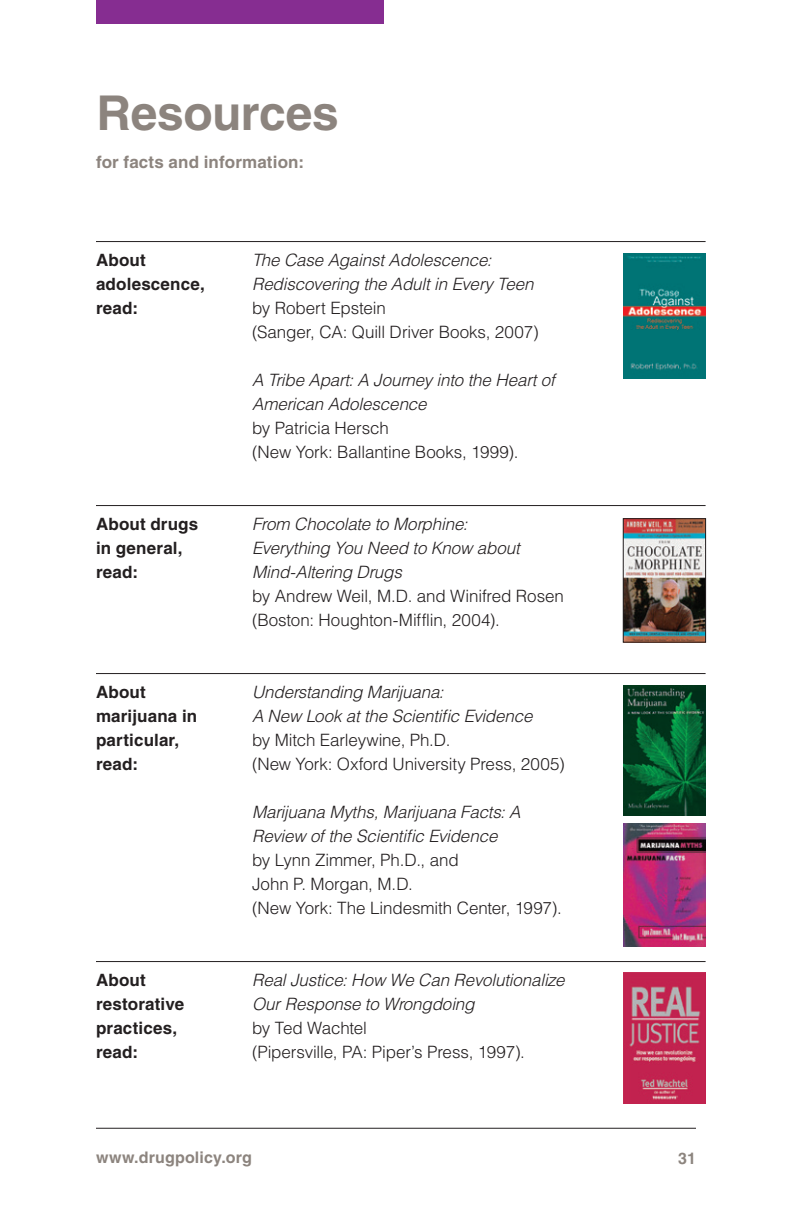
<style>
.page{position:relative;width:792px;height:1224px;background:#fff}
.page>*{position:absolute;margin:0;border:0;box-sizing:border-box;transform-origin:0 0}
.t1{font:700 48px "Helvetica LT Std";letter-spacing:-.005em;color:#8c847e}
.Body_Text{font:italic 300 17px/24px "Helvetica LT Std";letter-spacing:-.01em;color:#231f20}
.Body_Text-2{font:300 17px "Helvetica LT Std";letter-spacing:-.01em;color:#231f20}
.Indent_Bullet{font:700 17px/24px "Helvetica LT Std";letter-spacing:.01em;color:#231f20}
.Body_Text-3{font:700 17px "Helvetica LT Std";letter-spacing:.01em;color:#8c847e}
.t2{font:700 16px "Helvetica LT Std";letter-spacing:.01em;color:#8c847e}
.s1{font-style:normal}
</style>
<div class="page">
<div style="left:96px;top:0;width:288px;height:24px;background:#862d91"></div>
<hr style="left:96px;top:1128px;width:600px;height:1px;background:#231f20">
<hr style="left:96px;top:241px;width:610px;height:1px;background:#231f20">
<hr style="left:96px;top:505px;width:610px;height:1px;background:#231f20">
<hr style="left:96px;top:673px;width:610px;height:1px;background:#231f20">
<hr style="left:96px;top:961px;width:610px;height:1px;background:#231f20">
<img style="left:623px;top:254px;width:83px;height:125px">
<img style="left:625px;top:520px;width:79px;height:120px">
<div style="left:623px;top:518px;width:83px;height:124px;border:1px solid #231f20"></div>
<img style="left:623px;top:686px;width:83px;height:130px">
<img style="left:623px;top:824px;width:83px;height:123px">
<img style="left:623px;top:973px;width:83px;height:130px">
<p class="t1" style="left:96px;top:84px;width:244px">Resources</p>
<p class="Body_Text-3" style="left:96px;top:152px;width:210px">for facts and information:</p>
<p class="Indent_Bullet" style="left:96px;top:248px;width:110px">About adolescence, read:</p>
<p class="Body_Text" style="left:252px;top:248px;width:283px">The Case Against Adolescence:<br>Rediscovering the Adult in Every Teen</p>
<p class="Body_Text-2" style="left:252px;top:297px;width:135px">by Robert Epstein</p>
<p class="Body_Text-2" style="left:252px;top:321px;width:288px">(Sanger, CA: Quill Driver Books, 2007)</p>
<p class="Body_Text" style="left:252px;top:368px;width:304px">A Tribe Apart: A Journey into the Heart of<br>American Adolescence</p>
<p class="Body_Text-2" style="left:252px;top:417px;width:138px">by Patricia Hersch</p>
<p class="Body_Text-2" style="left:252px;top:441px;width:268px">(New York: Ballantine Books, 1999).</p>
<p class="Indent_Bullet" style="left:96px;top:512px;width:104px">About drugs in general, read:</p>
<p class="Body_Text" style="left:252px;top:512px;width:269px">From Chocolate to Morphine:<br>Everything You Need to Know about<br>Mind-Altering Drugs</p>
<p class="Body_Text-2" style="left:252px;top:585px;width:313px">by Andrew Weil, M.D. and Winifred Rosen</p>
<p class="Body_Text-2" style="left:252px;top:609px;width:249px">(Boston: Houghton-Mifflin, 2004).</p>
<p class="Indent_Bullet" style="left:96px;top:680px;width:103px">About marijuana in particular, read:</p>
<p class="Body_Text" style="left:252px;top:680px;width:282px">Understanding Marijuana:<br>A New Look at the Scientific Evidence</p>
<p class="Body_Text-2" style="left:252px;top:729px;width:200px">by Mitch Earleywine, Ph.D.</p>
<p class="Body_Text-2" style="left:252px;top:753px;width:314px">(New York: Oxford University Press, 2005)</p>
<p class="Body_Text" style="left:252px;top:800px;width:270px">Marijuana Myths, Marijuana Facts: A<br>Review of the Scientific Evidence<br><span class="s1">by Lynn Zimmer, Ph.D., and<br>John P. Morgan, M.D.</span></p>
<p class="Body_Text-2" style="left:252px;top:897px;width:311px">(New York: The Lindesmith Center, 1997).</p>
<p class="Indent_Bullet" style="left:96px;top:968px;width:90px">About restorative practices, read:</p>
<p class="Body_Text" style="left:252px;top:968px;width:314px">Real Justice: How We Can Revolutionalize<br>Our Response to Wrongdoing</p>
<p class="Body_Text-2" style="left:252px;top:1017px;width:117px">by Ted Wachtel</p>
<p class="Body_Text-2" style="left:252px;top:1041px;width:274px">(Pipersville, PA: Piper’s Press, 1997).</p>
<p class="t2" style="left:96px;top:1148px;width:157px">www.drugpolicy.org</p>
<p class="t2" style="left:678px;top:1149px;width:19px">31</p>
</div>
